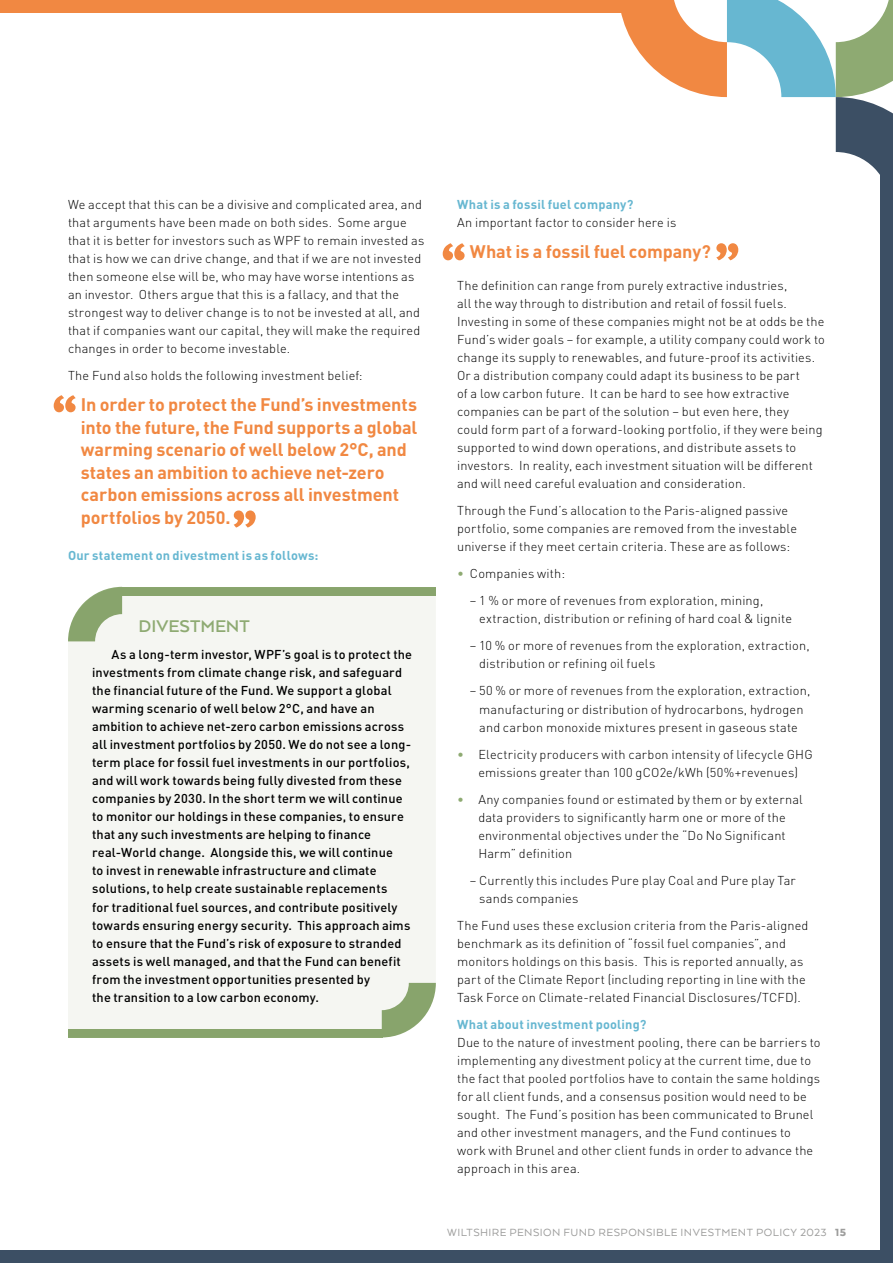
<style>
.page{position:relative;width:893px;height:1263px;background:#fff}
.page>*{position:absolute;margin:0;border:0;box-sizing:border-box;transform-origin:0 0}
.t1{font:700 19.5px "Arquitecta";letter-spacing:-.005em;color:#8eaa72}
.t2{font:700 18px/22.5px "DIN Pro";letter-spacing:-.005em;color:#f18842}
.t3{font:300 12.75px/18px "DIN Pro";letter-spacing:.015em;color:#000}
.t4{font:500 12.75px/18px "DIN Pro";letter-spacing:.015em;color:#000}
.t5{font:700 12.75px "DIN Pro";letter-spacing:.015em;color:#67b7d1}
.t6{font:12px "Arquitecta";letter-spacing:.035em;color:#9d9d9c}
.s1{color:#8eaa72}
.s2{font-weight:900}
</style>
<div class="page">
<div style="left:880px;top:162px;width:13px;height:1101px;background:#3c4f64"></div>
<div style="left:0;top:1250px;width:893px;height:13px;background:#3c4f64"></div>
<div style="left:0;top:0;width:657px;height:13px;background:#f18842"></div>
<svg style="left:621px;top:0;width:272px;height:175px"></svg>
<div style="left:68px;top:595px;width:368px;height:434px;background:#f5f6f2"></div>
<svg style="left:68px;top:587px;width:54px;height:54px"></svg>
<div style="left:121px;top:587px;width:315px;height:8px;background:#8eaa72"></div>
<svg style="left:382px;top:983px;width:54px;height:54px"></svg>
<div style="left:68px;top:1029px;width:315px;height:8px;background:#8eaa72"></div>
<svg style="left:54px;top:395px;width:22px;height:17px"></svg>
<svg style="left:234px;top:510px;width:22px;height:18px"></svg>
<svg style="left:443px;top:243px;width:22px;height:17px"></svg>
<svg style="left:716px;top:243px;width:22px;height:17px"></svg>
<p class="t3" style="left:68px;top:195px;width:358px">We accept that this can be a divisive and complicated area, and that arguments have been made on both sides. Some argue that it is better for investors such as WPF to remain invested as that is how we can drive change, and that if we are not invested then someone else will be, who may have worse intentions as an investor. Others argue that this is a fallacy, and that the strongest way to deliver change is to not be invested at all, and that if companies want our capital, they will make the required changes in order to become investable.</p>
<p class="t3" style="left:68px;top:366px;width:296px">The Fund also holds the following investment belief:</p>
<h2 class="t2" style="left:81px;top:391px;width:338px">In order to protect the Fund’s investments into the future, the Fund supports a global warming scenario of well below 2°C, and states an ambition to achieve net-zero carbon emissions across all investment portfolios by 2050.</h2>
<p class="t5" style="left:68px;top:545px;width:252px">Our statement on divestment is as follows:</p>
<h1 class="t1" style="left:139px;top:614px;width:113px">DIVESTMENT</h1>
<p class="t4" style="left:92px;top:644px;width:321px;text-indent:19px">As a long-term investor, WPF’s goal is to protect the investments from climate change risk, and safeguard the financial future of the Fund. We support a global warming scenario of well below 2°C, and have an ambition to achieve net-zero carbon emissions across all investment portfolios by 2050. We do not see a long&shy;term place for fossil fuel investments in our portfolios, and will work towards being fully divested from these companies by 2030. In the short term we will continue to monitor our holdings in these companies, to ensure that any such investments are helping to finance real-World change. Alongside this, we will continue<br>to invest in renewable infrastructure and climate solutions, to help create sustainable replacements<br>for traditional fuel sources, and contribute positively towards ensuring energy security. This approach aims to ensure that the Fund’s risk of exposure to stranded assets is well managed, and that the Fund can benefit from the investment opportunities presented by<br>the transition to a low carbon economy.</p>
<p class="t5" style="left:457px;top:194px;width:178px">What is a fossil fuel company?</p>
<p class="t3" style="left:457px;top:213px;width:221px">An important factor to consider here is</p>
<h2 class="t2" style="left:470px;top:238px;width:243px">What is a fossil fuel company?</h2>
<p class="t3" style="left:457px;top:276px;width:369px">The definition can range from purely extractive industries,<br>all the way through to distribution and retail of fossil fuels.<br>Investing in some of these companies might not be at odds be the Fund’s wider goals – for example, a utility company could work to change its supply to renewables, and future-proof its activities.<br>Or a distribution company could adapt its business to be part<br>of a low carbon future. It can be hard to see how extractive companies can be part of the solution – but even here, they<br>could form part of a forward-looking portfolio, if they were being supported to wind down operations, and distribute assets to investors. In reality, each investment situation will be different and will need careful evaluation and consideration.</p>
<p class="t3" style="left:457px;top:501px;width:341px">Through the Fund’s allocation to the Paris-aligned passive portfolio, some companies are removed from the investable universe if they meet certain criteria. These are as follows:</p>
<p class="t3" style="left:457px;top:564px;width:109px"><span class="s1">•</span> Companies with:</p>
<p class="t3" style="left:479px;top:591px;width:314px;text-indent:-9px">– 1 % or more of revenues from exploration, mining, extraction, distribution or refining of hard coal &amp; lignite</p>
<p class="t3" style="left:479px;top:636px;width:332px;text-indent:-9px">– 10 % or more of revenues from the exploration, extraction, distribution or refining oil fuels</p>
<p class="t3" style="left:470px;top:681px;width:342px;text-align:center">– 50 % or more of revenues from the exploration, extraction, manufacturing or distribution of hydrocarbons, hydrogen and carbon monoxide mixtures present in gaseous state</p>
<p class="t3" style="left:457px;top:744px;width:357px;text-align:center"><span class="s1">•</span> Electricity producers with carbon intensity of lifecycle GHG emissions greater than 100 gCO2e/kWh (50%+revenues)</p>
<p class="t3" style="left:478px;top:789px;width:326px;text-indent:-21px"><span class="s1">•</span> Any companies found or estimated by them or by external data providers to significantly harm one or more of the environmental objectives under the “Do No Significant Harm” definition</p>
<p class="t3" style="left:479px;top:870px;width:318px;text-indent:-9px">– Currently this includes Pure play Coal and Pure play Tar sands companies</p>
<p class="t3" style="left:457px;top:915px;width:353px">The Fund uses these exclusion criteria from the Paris-aligned benchmark as its definition of “fossil fuel companies”, and monitors holdings on this basis. This is reported annually, as part of the Climate Report (including reporting in line with the Task Force on Climate-related Financial Disclosures/TCFD).</p>
<p class="t5" style="left:457px;top:1013px;width:191px">What about investment pooling?</p>
<p class="t3" style="left:457px;top:1032px;width:365px">Due to the nature of investment pooling, there can be barriers to implementing any divestment policy at the current time, due to the fact that pooled portfolios have to contain the same holdings for all client funds, and a consensus position would need to be sought. The Fund’s position has been communicated to Brunel and other investment managers, and the Fund continues to work with Brunel and other client funds in order to advance the approach in this area.</p>
<p class="t6" style="left:447px;top:1224px;width:400px">WILTSHIRE PENSION FUND RESPONSIBLE INVESTMENT POLICY 2023 <span class="s2">15</span></p>
</div>
